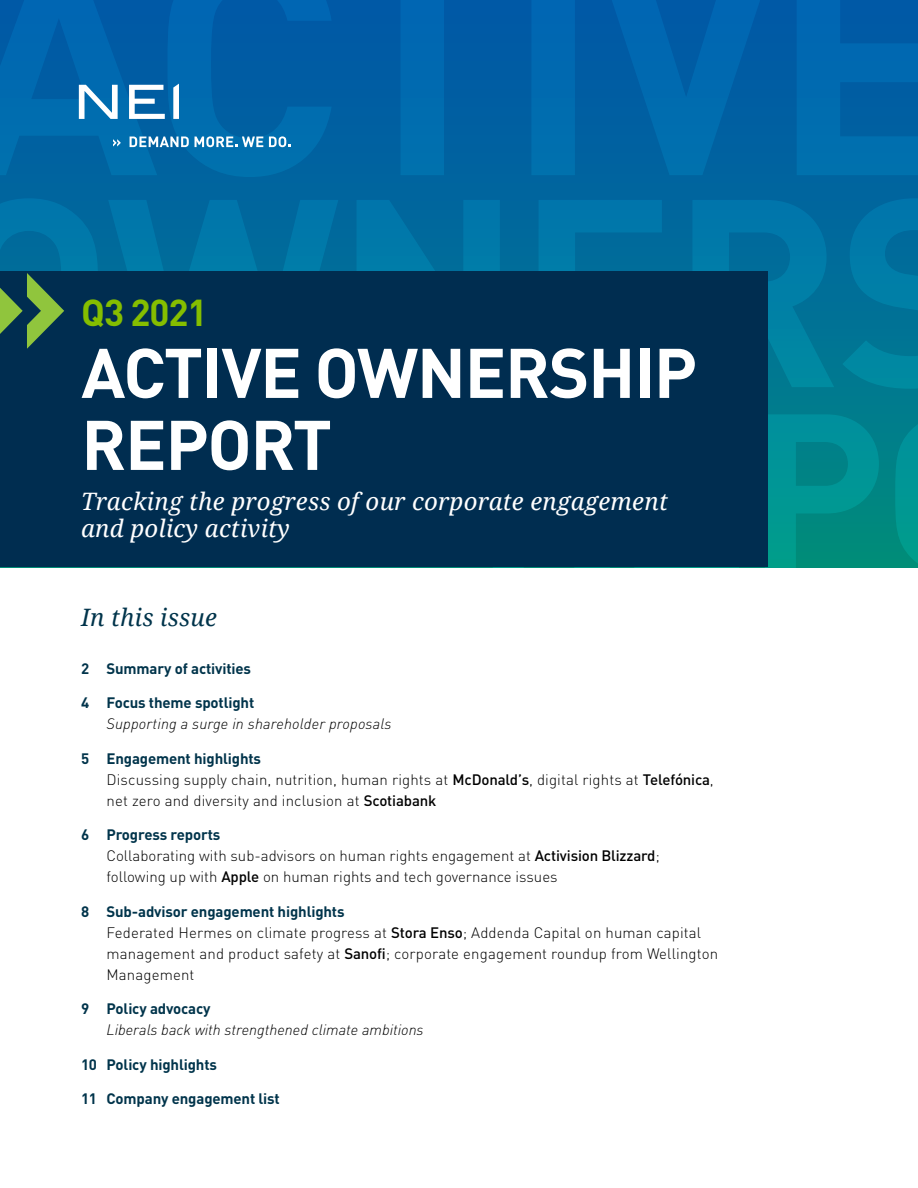
<style>
.page{position:relative;width:918px;height:1188px;background:#fff}
.page>*{position:absolute;margin:0;border:0;box-sizing:border-box;transform-origin:0 0}
.Title1{font:700 69px/72px "DIN Pro";letter-spacing:-.02em;color:#fff}
.Title1-2{font:700 37.05px "DIN Pro";letter-spacing:-.03em;color:#85be00}
.story_subtitle{font:italic 24px/27px "Droid Serif";letter-spacing:.01em;color:#fff}
.story_subtitle-2{font:italic 24px "Droid Serif";letter-spacing:.01em;color:#01344b}
.contents{font:300 15px/21px "DIN Pro";letter-spacing:.01em;color:#000}
.contents-2{font:italic 300 15px/21px "DIN Pro";color:#000}
.contents-3{font:700 15px "DIN Pro";letter-spacing:-.01em;color:#01344b}
.s1{font-weight:700;font-style:normal;color:#01344b}
.s2{font-weight:700;color:#01344b}
.s3{font-weight:500}
</style>
<div class="page">
<svg style="left:0;top:177px;width:918px;height:236px;background:#00689b"></svg>
<svg style="left:493px;top:413px;width:425px;height:155px;background:#008e8b"></svg>
<svg style="left:0;top:198px;width:918px;height:191px;background:#0073a1"></svg>
<svg style="left:0;top:0;width:918px;height:177px;background:#0063a8"></svg>
<div style="left:0;top:271px;width:768px;height:296px;background:#002d50"></div>
<svg style="left:173px;top:84px;width:6px;height:35px"></svg>
<svg style="left:79px;top:85px;width:39px;height:34px"></svg>
<svg style="left:129px;top:85px;width:36px;height:34px"></svg>
<svg style="left:113px;top:139px;width:8px;height:8px"></svg>
<svg style="left:130px;top:137px;width:59px;height:10px"></svg>
<svg style="left:195px;top:136px;width:68px;height:11px"></svg>
<svg style="left:269px;top:136px;width:21px;height:11px"></svg>
<svg style="left:0;top:273px;width:64px;height:76px"></svg>
<h1 class="Title1-2" style="left:81px;top:284px;width:128px">Q3 2021</h1>
<h1 class="Title1" style="left:81px;top:333px;width:617px">ACTIVE OWNERSHIP<br>REPORT</h1>
<h2 class="story_subtitle" style="left:81px;top:488px;width:588px">Tracking the progress of our corporate engagement and policy activity</h2>
<h2 class="story_subtitle-2" style="left:81px;top:601px;width:137px">In this issue</h2>
<p class="contents-3" style="left:81px;top:657px;width:172px">2 Summary of activities</p>
<p class="contents-2" style="left:106px;top:692px;width:287px;text-indent:-26px"><span class="s1">4 Focus theme spotlight<br></span>Supporting a surge in shareholder proposals</p>
<p class="contents" style="left:106px;top:747px;width:609px;text-indent:-26px"><span class="s2">5 Engagement highlights<br></span>Discussing supply chain, nutrition, human rights at <span class="s3">McDonald’s</span>, digital rights at <span class="s3">Telefónica</span>, net zero and diversity and inclusion at <span class="s3">Scotiabank</span></p>
<p class="contents" style="left:106px;top:824px;width:555px;text-indent:-26px"><span class="s2">6 Progress reports<br></span>Collaborating with sub-advisors on human rights engagement at <span class="s3">Activision Blizzard</span>; following up with <span class="s3">Apple</span> on human rights and tech governance issues</p>
<p class="contents" style="left:106px;top:900px;width:613px;text-indent:-26px"><span class="s2">8 Sub-advisor engagement highlights<br></span>Federated Hermes on climate progress at <span class="s3">Stora Enso</span>; Addenda Capital on human capital management and product safety at <span class="s3">Sanofi</span>; corporate engagement roundup from Wellington Management</p>
<p class="contents-2" style="left:106px;top:998px;width:319px;text-indent:-26px"><span class="s1">9 Policy advocacy<br></span>Liberals back with strengthened climate ambitions</p>
<p class="contents-3" style="left:81px;top:1053px;width:138px">10 Policy highlights</p>
<p class="contents-3" style="left:81px;top:1087px;width:200px">11 Company engagement list</p>
</div>
